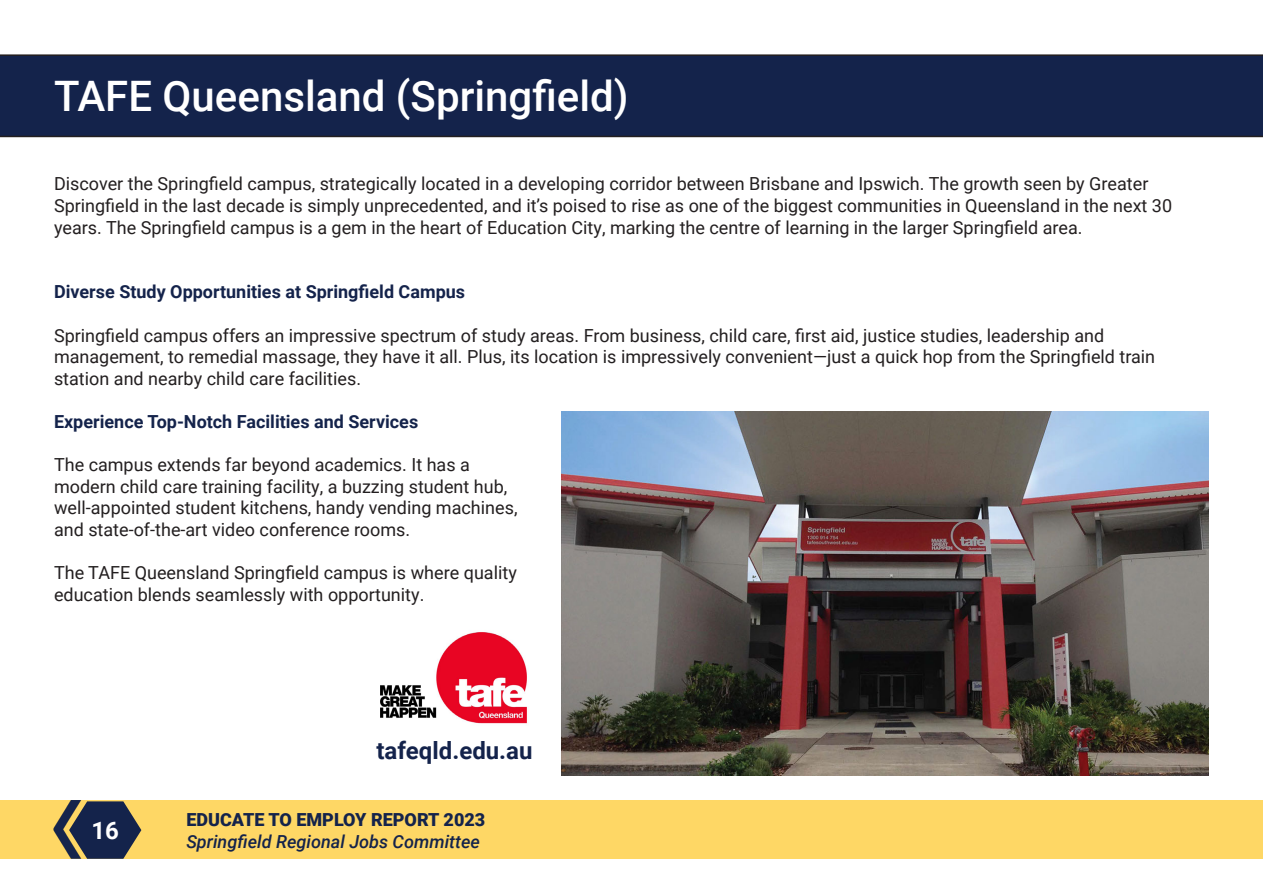
<style>
.page{position:relative;width:1263px;height:893px;background:#fff}
.page>*{position:absolute;margin:0;border:0;box-sizing:border-box;transform-origin:0 0}
.t1{font:500 42px "Roboto";color:#fff}
.t2{font:700 24px "Roboto";color:#14234b}
.t3{font:700 24px "Roboto";color:#fff}
.t4{font:18px/21.6px "Roboto";color:#231f20}
.t5{font:700 18px "Roboto";color:#14234b}
.t6{font:italic 500 18px "Roboto";color:#14234b}
.t7{font:900 18px "Roboto";color:#14234b}
</style>
<div class="page">
<div style="left:0;top:801px;width:1263px;height:58px;background:#fed765"></div>
<img style="left:53px;top:803px;width:16px;height:53px">
<svg style="left:69px;top:801px;width:72px;height:58px"></svg>
<div style="left:0;top:54px;width:1263px;height:83px;background:#14234b"></div>
<img style="left:562px;top:412px;width:647px;height:364px">
<img style="left:380px;top:632px;width:147px;height:92px">
<p class="t1" style="left:54px;top:66px;width:576px">TAFE Queensland (Springfield)</p>
<p class="t4" style="left:54px;top:172px;width:1120px">Discover the Springfield campus, strategically located in a developing corridor between Brisbane and Ipswich. The growth seen by Greater<br>Springfield in the last decade is simply unprecedented, and it’s poised to rise as one of the biggest communities in Queensland in the next 30 years. The Springfield campus is a gem in the heart of Education City, marking the centre of learning in the larger Springfield area.</p>
<p class="t5" style="left:54px;top:279px;width:413px">Diverse Study Opportunities at Springfield Campus</p>
<p class="t4" style="left:54px;top:324px;width:1103px">Springfield campus offers an impressive spectrum of study areas. From business, child care, first aid, justice studies, leadership and management, to remedial massage, they have it all. Plus, its location is impressively convenient—just a quick hop from the Springfield train station and nearby child care facilities.</p>
<p class="t5" style="left:54px;top:409px;width:366px">Experience Top-Notch Facilities and Services</p>
<p class="t4" style="left:54px;top:453px;width:465px">The campus extends far beyond academics. It has a modern child care training facility, a buzzing student hub, well-appointed student kitchens, handy vending machines, and state-of-the-art video conference rooms.</p>
<p class="t4" style="left:54px;top:561px;width:464px">The TAFE Queensland Springfield campus is where quality education blends seamlessly with opportunity.</p>
<h2 class="t3" style="left:91px;top:814px;width:29px">16</h2>
<p class="t2" style="left:376px;top:734px;width:158px">tafeqld.edu.au</p>
<p class="t7" style="left:186px;top:807px;width:300px">EDUCATE TO EMPLOY REPORT 2023</p>
<p class="t6" style="left:186px;top:829px;width:295px">Springfield Regional Jobs Committee</p>
</div>
